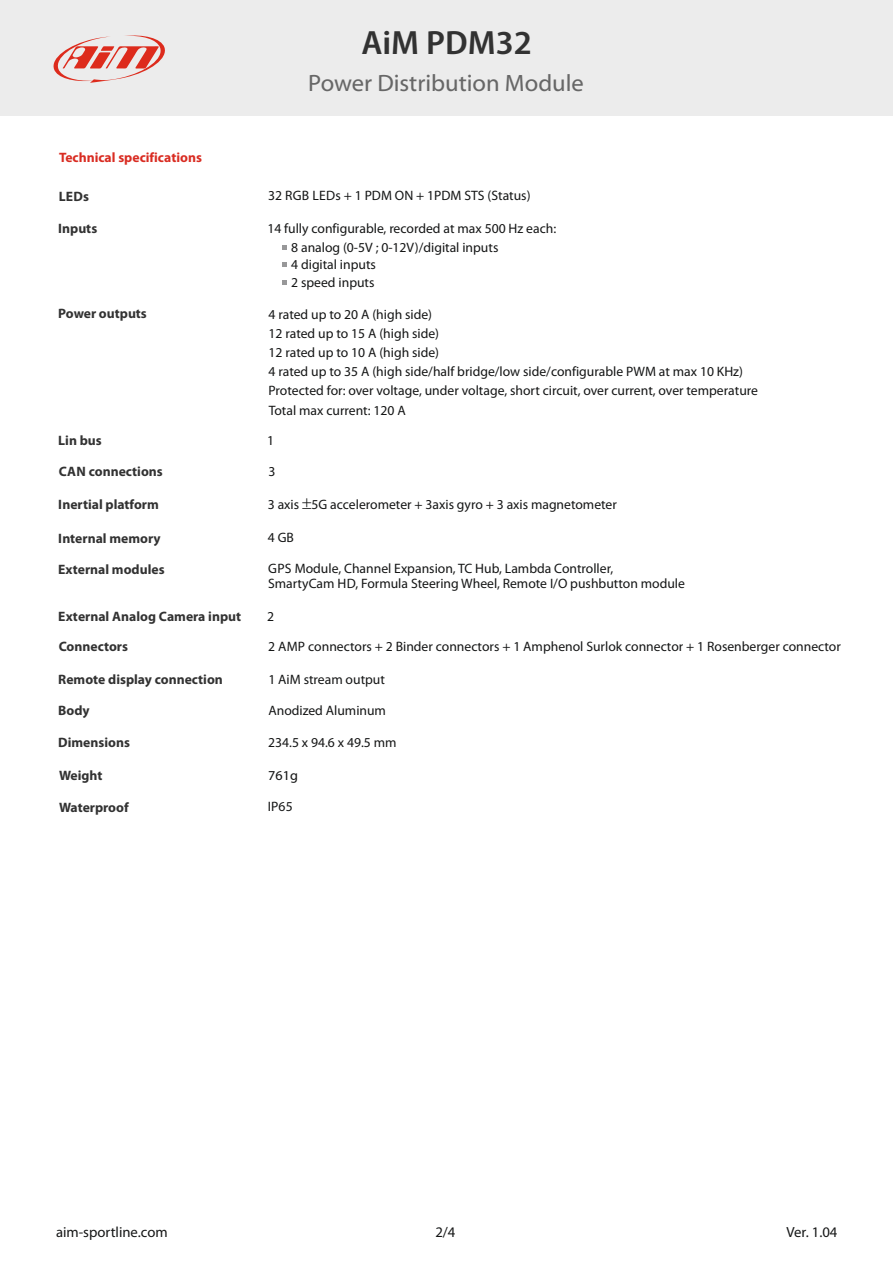
<style>
.page{position:relative;width:893px;height:1263px;background:#fff}
.page>*{position:absolute;margin:0;border:0;box-sizing:border-box;transform-origin:0 0}
.t1{font:600 semi-condensed 33.75px "Myriad Pro";color:#323232;scale:1.08 1}
.t2{font:23.7px "Myriad Web Pro";color:#676767}
.t3{font:14.7px "Myriad Pro";color:#151616}
.t4{font:13.65px/19px "Myriad Pro";color:#151616}
.t5{font:700 13.65px "Myriad Pro";color:#323232}
.t6{font:700 13.65px "Myriad Pro";color:#d92c22}
.t7{font:13.65px "Myriad Web Pro";color:#151616}
</style>
<div class="page">
<div style="left:0;top:0;width:892px;height:116px;background:#ececec"></div>
<svg style="left:53px;top:35px;width:112px;height:48px"></svg>
<svg style="left:283px;top:262px;width:4px;height:5px"></svg>
<svg style="left:283px;top:280px;width:4px;height:5px"></svg>
<svg style="left:283px;top:246px;width:4px;height:4px"></svg>
<h1 class="t1" style="left:361px;top:28px;width:159px">AiM PDM32</h1>
<p class="t6" style="left:59px;top:152px;width:144px">Technical specifications</p>
<h2 class="t2" style="left:308px;top:73px;width:277px">Power Distribution Module</h2>
<p class="t5" style="left:59px;top:191px;width:32px">LEDs</p>
<p class="t4" style="left:268px;top:187px;width:264px">32 RGB LEDs + 1 PDM ON + 1PDM STS (Status)</p>
<p class="t5" style="left:58px;top:222px;width:40px">Inputs</p>
<p class="t4" style="left:267px;top:220px;width:290px">14 fully configurable, recorded at max 500 Hz each:</p>
<p class="t4" style="left:291px;top:239px;width:209px">8 analog (0-5V ; 0-12V)/digital inputs</p>
<p class="t5" style="left:58px;top:308px;width:90px">Power outputs</p>
<p class="t4" style="left:291px;top:257px;width:86px;line-height:17.9px">4 digital inputs<br>2 speed inputs</p>
<p class="t4" style="left:269px;top:306px;width:491px">4 rated up to 20 A (high side)<br>12 rated up to 15 A (high side)<br>12 rated up to 10 A (high side)<br>4 rated up to 35 A (high side/half bridge/low side/configurable PWM at max 10 KHz)<br>Protected for: over voltage, under voltage, short circuit, over current, over temperature</p>
<p class="t4" style="left:269px;top:402px;width:139px">Total max current: 120 A</p>
<p class="t5" style="left:58px;top:435px;width:45px">Lin bus</p>
<p class="t4" style="left:267px;top:432px;width:9px">1</p>
<p class="t5" style="left:59px;top:466px;width:106px">CAN connections</p>
<p class="t4" style="left:269px;top:463px;width:9px">3</p>
<p class="t5" style="left:58px;top:499px;width:102px">Inertial platform</p>
<p class="t4" style="left:268px;top:496px;width:351px">3 axis 5G accelerometer + 3axis gyro + 3 axis magnetometer</p>
<p class="t5" style="left:58px;top:532px;width:104px">Internal memory</p>
<p class="t4" style="left:268px;top:529px;width:28px">4 GB</p>
<p class="t5" style="left:58px;top:563px;width:108px">External modules</p>
<p class="t4" style="left:268px;top:560px;width:346px">GPS Module, Channel Expansion, TC Hub, Lambda Controller,</p>
<p class="t4" style="left:268px;top:575px;width:418px">SmartyCam HD, Formula Steering Wheel, Remote I/O pushbutton module</p>
<p class="t5" style="left:58px;top:611px;width:184px">External Analog Camera input</p>
<p class="t4" style="left:267px;top:608px;width:9px">2</p>
<p class="t5" style="left:59px;top:641px;width:71px">Connectors</p>
<p class="t4" style="left:268px;top:638px;width:574px">2 AMP connectors + 2 Binder connectors + 1 Amphenol Surlok connector + 1 Rosenberger connector</p>
<p class="t5" style="left:58px;top:673px;width:166px">Remote display connection</p>
<p class="t4" style="left:268px;top:671px;width:118px">1 AiM stream output</p>
<p class="t5" style="left:58px;top:705px;width:33px">Body</p>
<p class="t4" style="left:268px;top:702px;width:119px">Anodized Aluminum</p>
<p class="t5" style="left:58px;top:737px;width:73px">Dimensions</p>
<p class="t4" style="left:268px;top:734px;width:130px">234.5 x 94.6 x 49.5 mm</p>
<p class="t5" style="left:59px;top:770px;width:45px">Weight</p>
<p class="t7" style="left:268px;top:770px;width:31px">761g</p>
<p class="t5" style="left:59px;top:802px;width:71px">Waterproof</p>
<p class="t4" style="left:268px;top:798px;width:26px">IP65</p>
<p class="t3" style="left:56px;top:1226px;width:113px">aim-sportline.com</p>
<p class="t3" style="left:435px;top:1226px;width:22px">2/4</p>
<p class="t3" style="left:787px;top:1226px;width:52px">Ver. 1.04</p>
</div>
